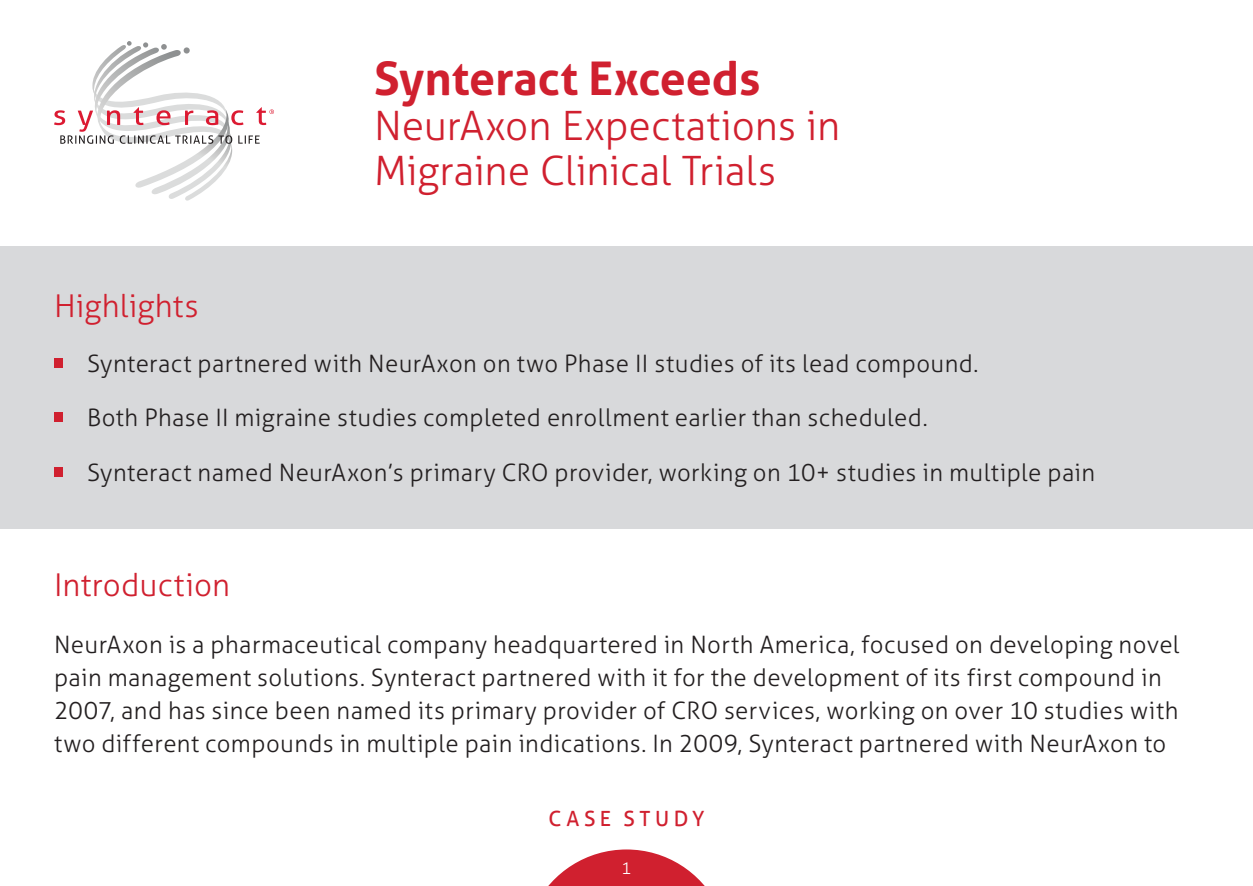
<style>
.page{position:relative;width:1253px;height:886px;background:#fff}
.page>*{position:absolute;margin:0;border:0;box-sizing:border-box;transform-origin:0 0}
.SYN_case_study_-_H1{font:700 46.5px "Aller";color:#d0202f}
.SYN_case_study_-_sub{font:300 40.5px/45px "Aller";letter-spacing:-.005em;color:#d0202f}
.SYN_case_study_-_dat{font:300 31.5px "Aller";letter-spacing:.005em;color:#d0202f}
.SYN_case_study_-_HIG{font:300 31.5px "Aller";letter-spacing:.005em;color:#d0202f}
.SYN_datasheet_-_body{font:300 24px/33px "Aller";letter-spacing:.015em;color:#231f20}
.SYN_case_study_-_squ{font:300 24px "Aller";letter-spacing:.015em;color:#231f20}
.t1{font:21px "Aller";letter-spacing:.215em;color:#d0202f}
.t2{font:300 16.5px "Aller";color:#fff}
</style>
<div class="page">
<svg style="left:548px;top:849px;width:157px;height:37px"></svg>
<svg style="left:54px;top:41px;width:220px;height:160px"></svg>
<div style="left:0;top:246px;width:1253px;height:282px;background:#d8d9db"></div>
<div style="left:54px;top:358px;width:9px;height:9px;background:#d0202f"></div>
<div style="left:54px;top:412px;width:9px;height:10px;background:#d0202f"></div>
<div style="left:54px;top:467px;width:9px;height:9px;background:#d0202f"></div>
<p class="SYN_case_study_-_H1" style="left:374px;top:50px;width:388px">Synteract Exceeds</p>
<p class="SYN_case_study_-_sub" style="left:374px;top:103px;width:468px">NeurAxon Expectations in<br>Migraine Clinical Trials</p>
<p class="SYN_case_study_-_HIG" style="left:54px;top:287px;width:146px">Highlights</p>
<p class="SYN_case_study_-_squ" style="left:87px;top:349px;width:893px">Synteract partnered with NeurAxon on two Phase II studies of its lead compound.</p>
<p class="SYN_case_study_-_squ" style="left:87px;top:403px;width:842px">Both Phase II migraine studies completed enrollment earlier than scheduled.</p>
<p class="SYN_case_study_-_squ" style="left:87px;top:458px;width:1009px">Synteract named NeurAxon’s primary CRO provider, working on 10+ studies in multiple pain</p>
<p class="SYN_case_study_-_dat" style="left:54px;top:565px;width:178px">Introduction</p>
<p class="SYN_datasheet_-_body" style="left:54px;top:628px;width:1127px">NeurAxon is a pharmaceutical company headquartered in North America, focused on developing novel pain management solutions. Synteract partnered with it for the development of its first compound in 2007, and has since been named its primary provider of CRO services, working on over 10 studies with two different compounds in multiple pain indications. In 2009, Synteract partnered with NeurAxon to</p>
<p class="t1" style="left:548px;top:805px;width:157px">CASE STUDY</p>
<p class="t2" style="left:622px;top:858px;width:11px">1</p>
</div>
